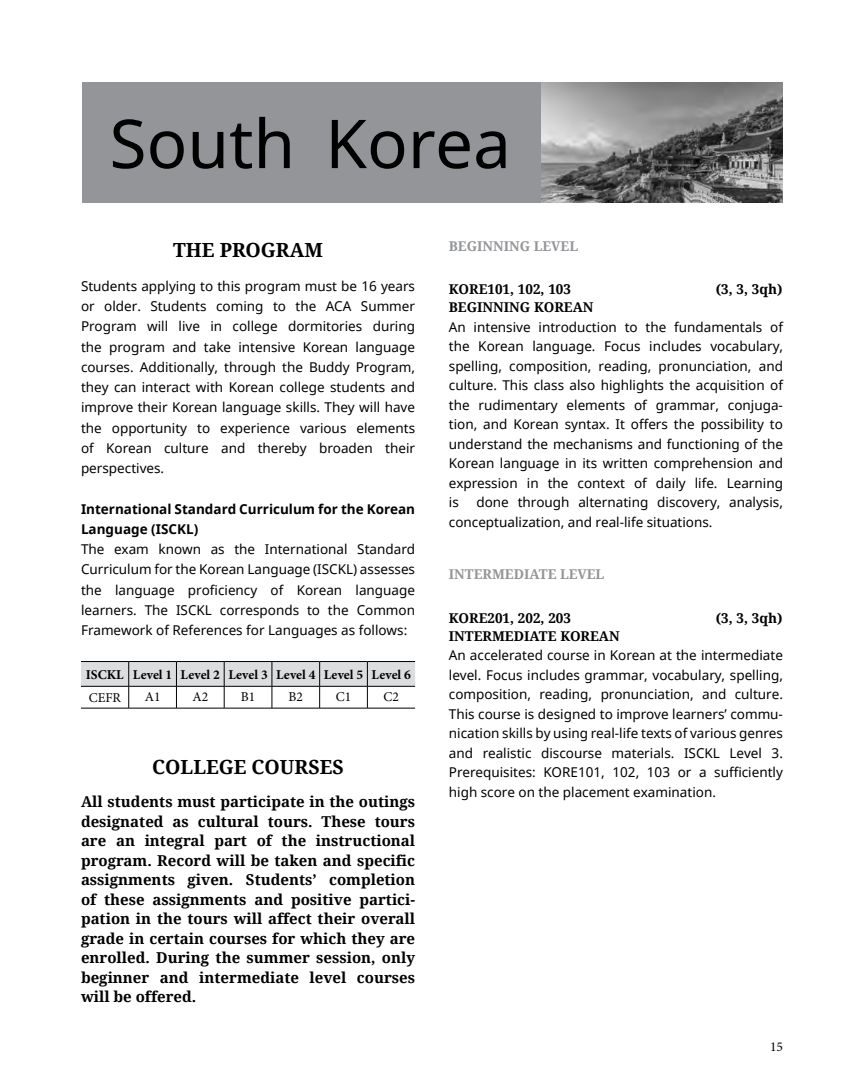
<style>
.page{position:relative;width:864px;height:1080px;background:#fff}
.page>*{position:absolute;margin:0;border:0;box-sizing:border-box;transform-origin:0 0}
.t1{font:67.5px "Noto Sans";color:#000}
.t2{font:700 19.5px "Noto Serif";color:#000}
.t3{font:700 15px/19.5px "Noto Serif";color:#000;text-align:justify}
.t4{font:13.5px/19.5px "Noto Sans";color:#000;text-align:justify}
.t5{font:700 13.5px "Noto Serif";color:#000}
.t6{font:700 13.5px/20.2px "Noto Sans";color:#000}
.t7{font:700 13.5px "Minion Pro";color:#000}
.t8{font:700 13.5px "Noto Serif";color:#939598}
.t9{font:13.5px "Minion Pro";color:#000}
</style>
<div class="page">
<hr style="left:81px;top:661px;width:48px;height:1px;background:#000">
<hr style="left:129px;top:661px;width:47px;height:1px;background:#000">
<hr style="left:176px;top:661px;width:48px;height:1px;background:#000">
<hr style="left:224px;top:661px;width:48px;height:1px;background:#000">
<hr style="left:272px;top:661px;width:48px;height:1px;background:#000">
<hr style="left:320px;top:661px;width:47px;height:1px;background:#000">
<hr style="left:367px;top:661px;width:48px;height:1px;background:#000">
<svg style="left:81px;top:662px;width:334px;height:46px"></svg>
<hr style="left:81px;top:708px;width:48px;height:1px;background:#000">
<hr style="left:129px;top:708px;width:47px;height:1px;background:#000">
<hr style="left:176px;top:708px;width:48px;height:1px;background:#000">
<hr style="left:224px;top:708px;width:48px;height:1px;background:#000">
<hr style="left:272px;top:708px;width:48px;height:1px;background:#000">
<hr style="left:320px;top:708px;width:47px;height:1px;background:#000">
<hr style="left:367px;top:708px;width:48px;height:1px;background:#000">
<div style="left:82px;top:82px;width:701px;height:121px;background:#939598"></div>
<img style="left:541px;top:82px;width:242px;height:120px">
<h1 class="t1" style="left:110px;top:97px;width:403px">South Korea</h1>
<h2 class="t2" style="left:173px;top:236px;width:151px">THE PROGRAM</h2>
<p class="t4" style="left:81px;top:275px;width:336px;line-height:20.2px">Students applying to this program must be 16 years or older. Students coming to the ACA Summer Program will live in college dormitories during the program and take intensive Korean language courses. Additionally, through the Buddy Program, they can interact with Korean college students and improve their Korean language skills. They will have the opportunity to experience various elements of Korean culture and thereby broaden their perspectives.</p>
<p class="t6" style="left:81px;top:498px;width:336px">International Standard Curriculum for the Korean<br>Language (ISCKL)</p>
<p class="t4" style="left:81px;top:539px;width:336px;line-height:20.2px">The exam known as the International Standard Curriculum for the Korean Language (ISCKL) assesses the language proficiency of Korean language learners. The ISCKL corresponds to the Common Framework of References for Languages as follows:</p>
<p class="t7" style="left:86px;top:665px;width:327px">ISCKL Level 1 Level 2 Level 3 Level 4 Level 5 Level 6</p>
<p class="t9" style="left:89px;top:689px;width:34px">CEFR</p>
<p class="t9" style="left:145px;top:687px;width:17px">A1</p>
<p class="t9" style="left:192px;top:687px;width:17px">A2</p>
<p class="t9" style="left:241px;top:687px;width:16px">B1</p>
<p class="t9" style="left:289px;top:687px;width:16px">B2</p>
<p class="t9" style="left:336px;top:687px;width:17px">C1</p>
<p class="t9" style="left:384px;top:687px;width:17px">C2</p>
<h2 class="t2" style="left:152px;top:754px;width:193px">COLLEGE COURSES</h2>
<p class="t3" style="left:81px;top:792px;width:336px">All students must participate in the outings designated as cultural tours. These tours are an integral part of the instructional program. Record will be taken and specific assignments given. Students’ completion of these assignments and positive partici&shy;pation in the tours will affect their overall grade in certain courses for which they are enrolled. During the summer session, only beginner and intermediate level courses will be offered.</p>
<p class="t8" style="left:449px;top:236px;width:131px">BEGINNING LEVEL</p>
<p class="t5" style="left:449px;top:280px;width:124px">KORE101, 102, 103</p>
<p class="t5" style="left:716px;top:280px;width:68px">(3, 3, 3qh)</p>
<p class="t5" style="left:449px;top:298px;width:146px">BEGINNING KOREAN</p>
<p class="t4" style="left:449px;top:317px;width:336px">An intensive introduction to the fundamentals of the Korean language. Focus includes vocabulary, spelling, composition, reading, pronunciation, and culture. This class also highlights the acquisition of the rudimentary elements of grammar, conjuga&shy;tion, and Korean syntax. It offers the possibility to understand the mechanisms and functioning of the Korean language in its written comprehension and expression in the context of daily life. Learning is</p>
<p class="t4" style="left:449px;top:492px;width:336px;text-indent:28px">done through alternating discovery, analysis, conceptualization, and real-life situations.</p>
<p class="t8" style="left:449px;top:565px;width:157px">INTERMEDIATE LEVEL</p>
<p class="t5" style="left:449px;top:609px;width:124px">KORE201, 202, 203</p>
<p class="t5" style="left:716px;top:609px;width:68px">(3, 3, 3qh)</p>
<p class="t5" style="left:449px;top:627px;width:172px">INTERMEDIATE KOREAN</p>
<p class="t4" style="left:449px;top:645px;width:336px">An accelerated course in Korean at the intermediate level. Focus includes grammar, vocabulary, spelling, composition, reading, pronunciation, and culture.<br>This course is designed to improve learners’ commu&shy;nication skills by using real-life texts of various genres and realistic discourse materials. ISCKL Level 3.<br>Prerequisites: KORE101, 102, 103 or a sufficiently high score on the placement examination.</p>
<p class="t9" style="left:770px;top:1038px;width:14px">15</p>
</div>
